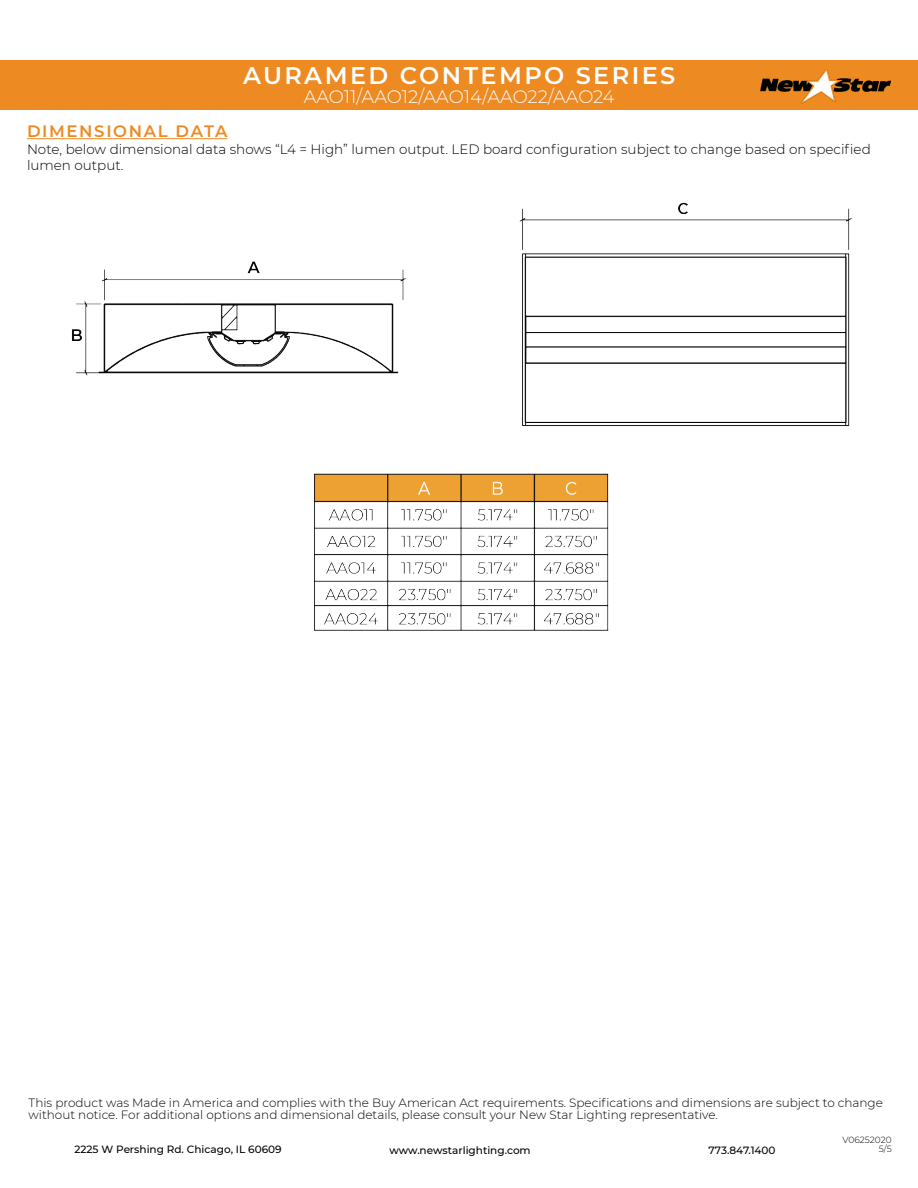
<style>
.page{position:relative;width:918px;height:1188px;background:#fff}
.page>*{position:absolute;margin:0;border:0;box-sizing:border-box;transform-origin:0 0}
.t1{font:600 24px "Montserrat";letter-spacing:.1em;color:#fff}
.t2{font:300 18px "Montserrat";letter-spacing:-.01em;color:#fff}
.t3{font:600 16.5px "Montserrat";letter-spacing:.1em;color:#ed8a22}
.t4{font:300 13.5px/16.2px "Montserrat";color:#000}
.t5{font:300 12px/12px "Montserrat";color:#000}
.t6{font:500 10.5px "Montserrat";color:#000}
.t7{font:300 9px/9px "Montserrat";letter-spacing:-.005em;color:#000;text-align:right}
</style>
<div class="page">
<hr style="left:27px;top:138px;width:200px;height:1px;background:#ed8a22">
<div style="left:0;top:60px;width:918px;height:50px;background:#ed8a22"></div>
<img style="left:760px;top:69px;width:131px;height:35px">
<img style="left:71px;top:202px;width:780px;height:429px">
<h1 class="t1" style="left:243px;top:58px;width:434px">AURAMED CONTEMPO SERIES</h1>
<h2 class="t2" style="left:304px;top:85px;width:313px">AAO11/AAO12/AAO14/AAO22/AAO24</h2>
<h3 class="t3" style="left:27px;top:120px;width:202px">DIMENSIONAL DATA</h3>
<p class="t4" style="left:27px;top:140px;width:845px">Note, below dimensional data shows “L4 = High” lumen output. LED board configuration subject to change based on specified lumen output.</p>
<p class="t5" style="left:29px;top:1096px;width:856px">This product was Made in America and complies with the Buy American Act requirements. Specifications and dimensions are subject to change without notice. For additional options and dimensional details, please consult your New Star Lighting representative.</p>
<p class="t7" style="left:843px;top:1135px;width:51px">V06252020<br>5/5</p>
<p class="t6" style="left:75px;top:1142px;width:209px">2225 W Pershing Rd. Chicago, IL 60609</p>
<p class="t6" style="left:389px;top:1143px;width:143px">www.newstarlighting.com</p>
<p class="t6" style="left:708px;top:1142px;width:69px">773.847.1400</p>
</div>
